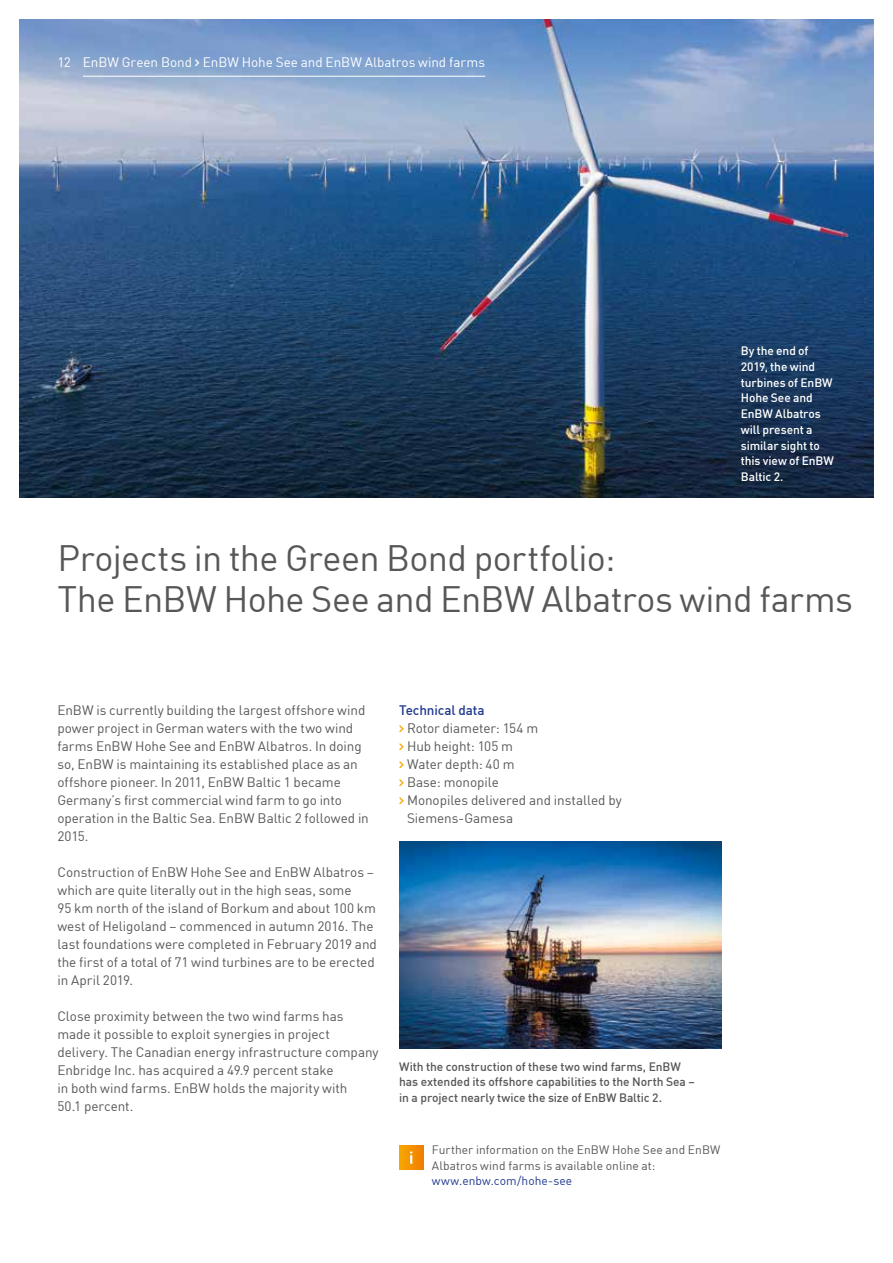
<style>
.page{position:relative;width:893px;height:1263px;background:#fff}
.page>*{position:absolute;margin:0;border:0;box-sizing:border-box;transform-origin:0 0}
.t1{font:36px/40.5px "En BWDIN Pro";letter-spacing:-.015em;color:#575756}
.t2{font:13.5px/18px "En BWDIN Pro";letter-spacing:-.005em;color:#575756}
.t3{font:13.5px "En BWDIN Pro";color:#fff}
.t4{font:500 13.5px "En BWDIN Pro";letter-spacing:-.01em;color:#213a8f}
.t5{font:500 12px/15.8px "En BWDIN Pro";letter-spacing:-.005em;color:#575756}
.t6{font:500 12px/15.8px "En BWDIN Pro";letter-spacing:-.01em;color:#fff}
.t7{font:12px/15.8px "En BWDIN Pro";letter-spacing:.005em;color:#575756}
.t8{font:12px "En BWDIN Pro";letter-spacing:.005em;color:#213a8f}
.s1{color:#f7a600}
</style>
<div class="page">
<img style="left:19px;top:19px;width:855px;height:478px">
<img style="left:399px;top:841px;width:323px;height:207px">
<hr style="left:83px;top:76px;width:402px;height:1px;background:#fff">
<div style="left:399px;top:1145px;width:24px;height:24px;background:linear-gradient(to right,#f7a700,#f08100)"></div>
<svg style="left:410px;top:1151px;width:2px;height:13px"></svg>
<p class="t3" style="left:57px;top:52px;width:429px">12 EnBW Green Bond › EnBW Hohe See and EnBW Albatros wind farms</p>
<p class="t6" style="left:741px;top:341px;width:95px">By the end of<br>2019, the wind turbines of EnBW<br>Hohe See and<br>EnBW Albatros will present a similar sight to this view of EnBW<br>Baltic 2.</p>
<h1 class="t1" style="left:57px;top:534px;width:797px">Projects in the Green Bond portfolio:<br>The EnBW Hohe See and EnBW Albatros wind farms</h1>
<p class="t2" style="left:57px;top:700px;width:313px">EnBW is currently building the largest offshore wind power project in German waters with the two wind farms EnBW Hohe See and EnBW Albatros. In doing so, EnBW is maintaining its established place as an offshore pioneer. In 2011, EnBW Baltic 1 became Germany’s first commercial wind farm to go into operation in the Baltic Sea. EnBW Baltic 2 followed in 2015.</p>
<p class="t2" style="left:57px;top:862px;width:321px">Construction of EnBW Hohe See and EnBW Albatros – which are quite literally out in the high seas, some<br>95 km north of the island of Borkum and about 100 km west of Heligoland – commenced in autumn 2016. The last foundations were completed in February 2019 and the first of a total of 71 wind turbines are to be erected in April 2019.</p>
<p class="t2" style="left:57px;top:1006px;width:323px">Close proximity between the two wind farms has made it possible to exploit synergies in project delivery. The Canadian energy infrastructure company Enbridge Inc. has acquired a 49.9 percent stake<br>in both wind farms. EnBW holds the majority with<br>50.1 percent.</p>
<p class="t4" style="left:399px;top:699px;width:87px">Technical data</p>
<p class="t2" style="left:399px;top:718px;width:141px"><span class="s1">›</span> Rotor diameter: 154 m</p>
<p class="t2" style="left:399px;top:736px;width:115px"><span class="s1">›</span> Hub height: 105 m</p>
<p class="t2" style="left:399px;top:754px;width:117px"><span class="s1">›</span> Water depth: 40 m</p>
<p class="t2" style="left:399px;top:772px;width:101px"><span class="s1">›</span> Base: monopile</p>
<p class="t2" style="left:399px;top:790px;width:224px"><span class="s1">›</span> Monopiles delivered and installed by</p>
<p class="t2" style="left:407px;top:808px;width:108px">Siemens-Gamesa</p>
<p class="t5" style="left:399px;top:1057px;width:297px">With the construction of these two wind farms, EnBW has extended its offshore capabilities to the North Sea – in a project nearly twice the size of EnBW Baltic 2.</p>
<p class="t7" style="left:432px;top:1140px;width:290px">Further information on the EnBW Hohe See and EnBW<br>Albatros wind farms is available online at:</p>
<p class="t8" style="left:432px;top:1171px;width:142px">www.enbw.com/hohe-see</p>
</div>
